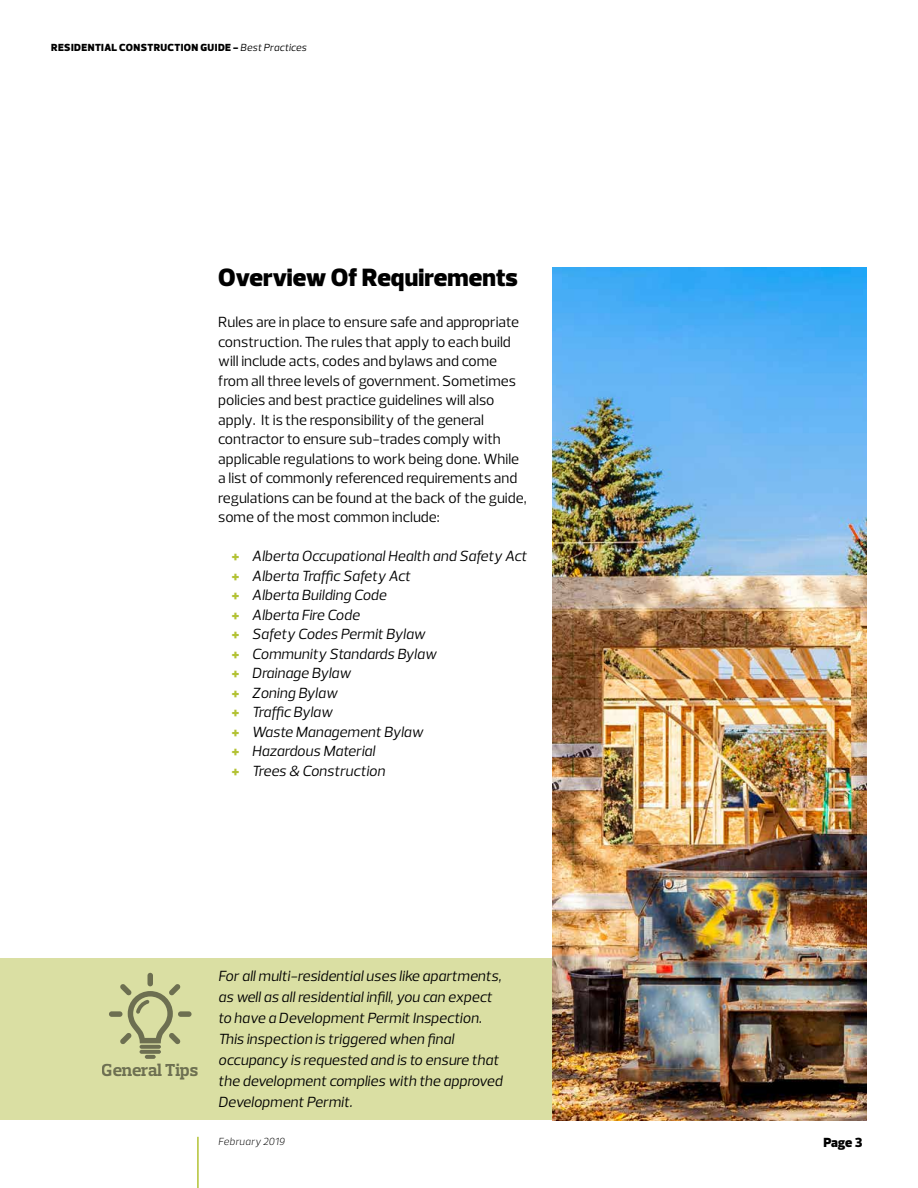
<style>
.page{position:relative;width:918px;height:1188px;background:#fff}
.page>*{position:absolute;margin:0;border:0;box-sizing:border-box;transform-origin:0 0}
.t1{font:900 25.5px "Prelo";letter-spacing:.005em;color:#000}
.t2{font:700 17.7px "Prelo Slab";color:#000}
.t3{font:italic 15px/19.5px "Prelo";color:#000}
.t4{font:15px/19.5px "Prelo";color:#000}
.t5{font:900 13.5px "Prelo";color:#000}
.t6{font:900 10.5px "Prelo";letter-spacing:.04em;color:#000}
.t7{font:italic 300 10.5px "Prelo";letter-spacing:.015em;color:#000}
.s1{font-weight:400;font-style:italic}
.s2{font-weight:900;font-style:normal;color:#b3c235}
</style>
<div class="page">
<hr style="left:197px;top:1137px;width:2px;height:51px;background:#b3c235">
<div style="left:0;top:958px;width:552px;height:162px;background:#dadfa3"></div>
<img style="left:552px;top:267px;width:315px;height:853px">
<div style="left:148px;top:973px;width:5px;height:13px;background:#6d6f51;border-radius:3px"></div>
<div style="left:109px;top:1011px;width:14px;height:6px;background:#6d6f51;border-radius:3px"></div>
<div style="left:178px;top:1011px;width:14px;height:6px;background:#6d6f51;border-radius:3px"></div>
<svg style="left:120px;top:984px;width:61px;height:60px"></svg>
<svg style="left:140px;top:1045px;width:21px;height:4px"></svg>
<svg style="left:140px;top:1050px;width:21px;height:4px"></svg>
<svg style="left:145px;top:1055px;width:11px;height:4px"></svg>
<p class="t6" style="left:51px;top:41px;width:257px">RESIDENTIAL CONSTRUCTION GUIDE - <span class="s1">Best Practices</span></p>
<h1 class="t1" style="left:218px;top:262px;width:301px">Overview Of Requirements</h1>
<p class="t4" style="left:218px;top:312px;width:310px">Rules are in place to ensure safe and appropriate construction. The rules that apply to each build will include acts, codes and bylaws and come from all three levels of government. Sometimes policies and best practice guidelines will also apply. It is the responsibility of the general contractor to ensure sub-trades comply with applicable regulations to work being done. While a list of commonly referenced requirements and regulations can be found at the back of the guide, some of the most common include:</p>
<p class="t3" style="left:232px;top:546px;width:297px"><span class="s2">+</span> Alberta Occupational Health and Safety Act <span class="s2">+</span> Alberta Traffic Safety Act<br><span class="s2">+</span> Alberta Building Code<br><span class="s2">+</span> Alberta Fire Code<br><span class="s2">+</span> Safety Codes Permit Bylaw<br><span class="s2">+</span> Community Standards Bylaw<br><span class="s2">+</span> Drainage Bylaw<br><span class="s2">+</span> Zoning Bylaw<br><span class="s2">+</span> Traffic Bylaw<br><span class="s2">+</span> Waste Management Bylaw<br><span class="s2">+</span> Hazardous Material<br><span class="s2">+</span> Trees &amp; Construction</p>
<p class="t2" style="left:102px;top:1059px;width:98px">General Tips</p>
<p class="t3" style="left:218px;top:966px;width:286px;line-height:21px">For all multi-residential uses like apartments, as well as all residential infill, you can expect to have a Development Permit Inspection.<br>This inspection is triggered when final occupancy is requested and is to ensure that the development complies with the approved Development Permit.</p>
<p class="t7" style="left:218px;top:1135px;width:68px">February 2019</p>
<p class="t5" style="left:823px;top:1134px;width:40px">Page 3</p>
</div>
